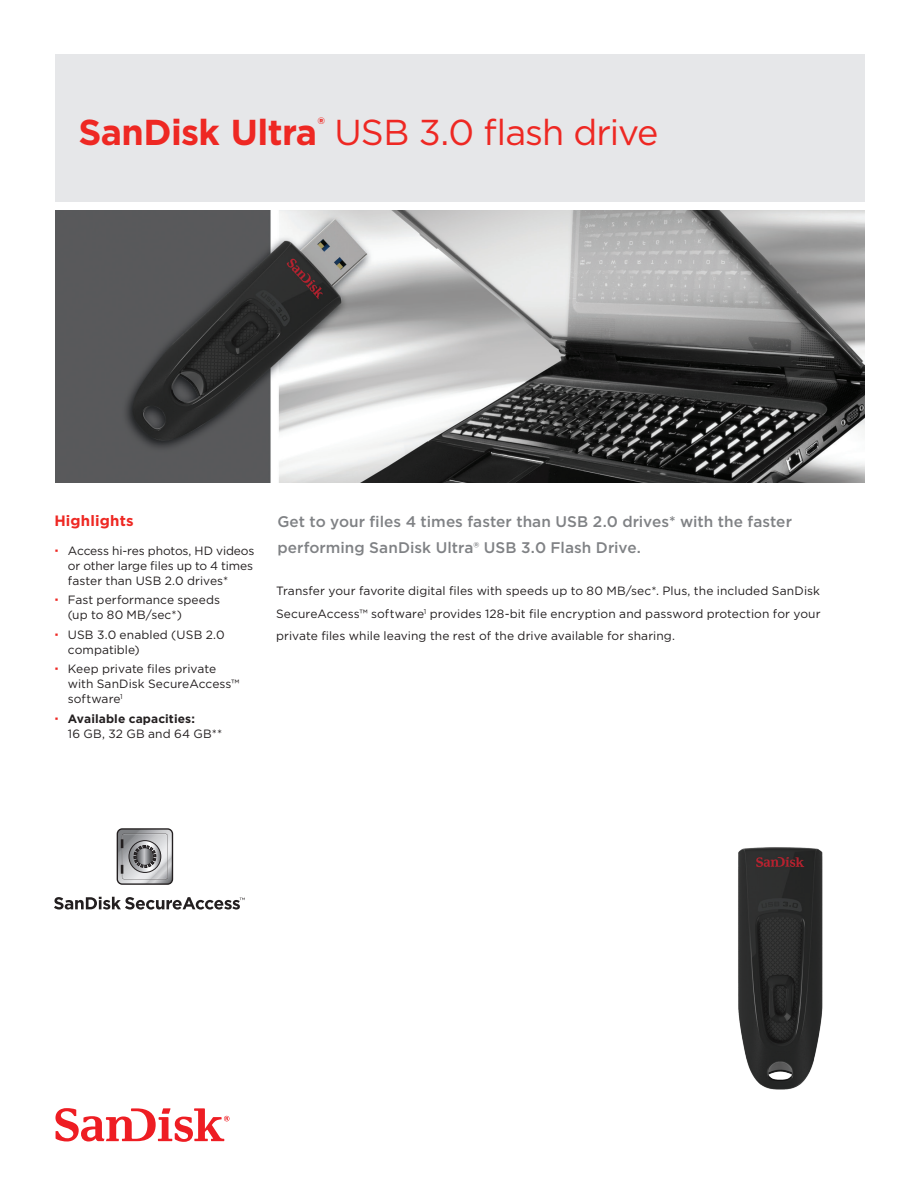
<style>
.page{position:relative;width:918px;height:1188px;background:#fff}
.page>*{position:absolute;margin:0;border:0;box-sizing:border-box;transform-origin:0 0}
.t1{font:36px "Gotham";letter-spacing:-.03em;color:#ee2823}
.Intro_Copy{font:500 15.3px/25.5px "Gotham";letter-spacing:.005em;color:#808285}
.Header_Mousetype{font:700 15px "Gotham";letter-spacing:.015em;color:#ee2823}
.Body_Copy{font:12px/15px "Gotham";letter-spacing:.005em;color:#231f20}
.t2{font:700 12px/15px "Gotham";letter-spacing:.01em;color:#231f20}
.s1{font-weight:700}
.s2{font-weight:400}
</style>
<div class="page">
<div style="left:55px;top:54px;width:810px;height:147px;background:#e6e7e9"></div>
<img style="left:56px;top:210px;width:809px;height:273px">
<svg style="left:55px;top:1108px;width:175px;height:34px"></svg>
<img style="left:738px;top:847px;width:85px;height:243px">
<div style="left:117px;top:828px;width:56px;height:57px;border:1px solid #231f20;border-radius:5px"></div>
<svg style="left:117px;top:829px;width:55px;height:55px;background:#a1a2a4"></svg>
<svg style="left:54px;top:897px;width:191px;height:13px"></svg>
<p class="t1" style="left:79px;top:109px;width:582px"><span class="s1">SanDisk Ultra</span><sup>®</sup> USB 3.0 flash drive</p>
<p class="Header_Mousetype" style="left:54px;top:511px;width:81px">Highlights</p>
<p class="Body_Copy" style="left:68px;top:543px;width:188px;text-align:justify">Access hi-res photos, HD videos or other large files up to 4 times faster than USB 2.0 drives*</p>
<p class="Body_Copy" style="left:68px;top:592px;width:154px">Fast performance speeds (up to 80 MB/sec*)</p>
<p class="Body_Copy" style="left:68px;top:627px;width:158px">USB 3.0 enabled (USB 2.0 compatible)</p>
<p class="Body_Copy" style="left:68px;top:661px;width:173px">Keep private files private with SanDisk SecureAccess™ software<sup>1</sup></p>
<p class="t2" style="left:68px;top:711px;width:156px">Available capacities:<br><span class="s2">16 GB, 32 GB and 64 GB**</span></p>
<p class="Intro_Copy" style="left:277px;top:509px;width:516px">Get to your files 4 times faster than USB 2.0 drives* with the faster performing SanDisk Ultra® USB 3.0 Flash Drive.</p>
<p class="Body_Copy" style="left:276px;top:580px;width:546px;line-height:22.5px;text-align:justify">Transfer your favorite digital files with speeds up to 80 MB/sec*. Plus, the included SanDisk SecureAccess™ software<sup>1</sup> provides 128-bit file encryption and password protection for your private files while leaving the rest of the drive available for sharing.</p>
</div>
